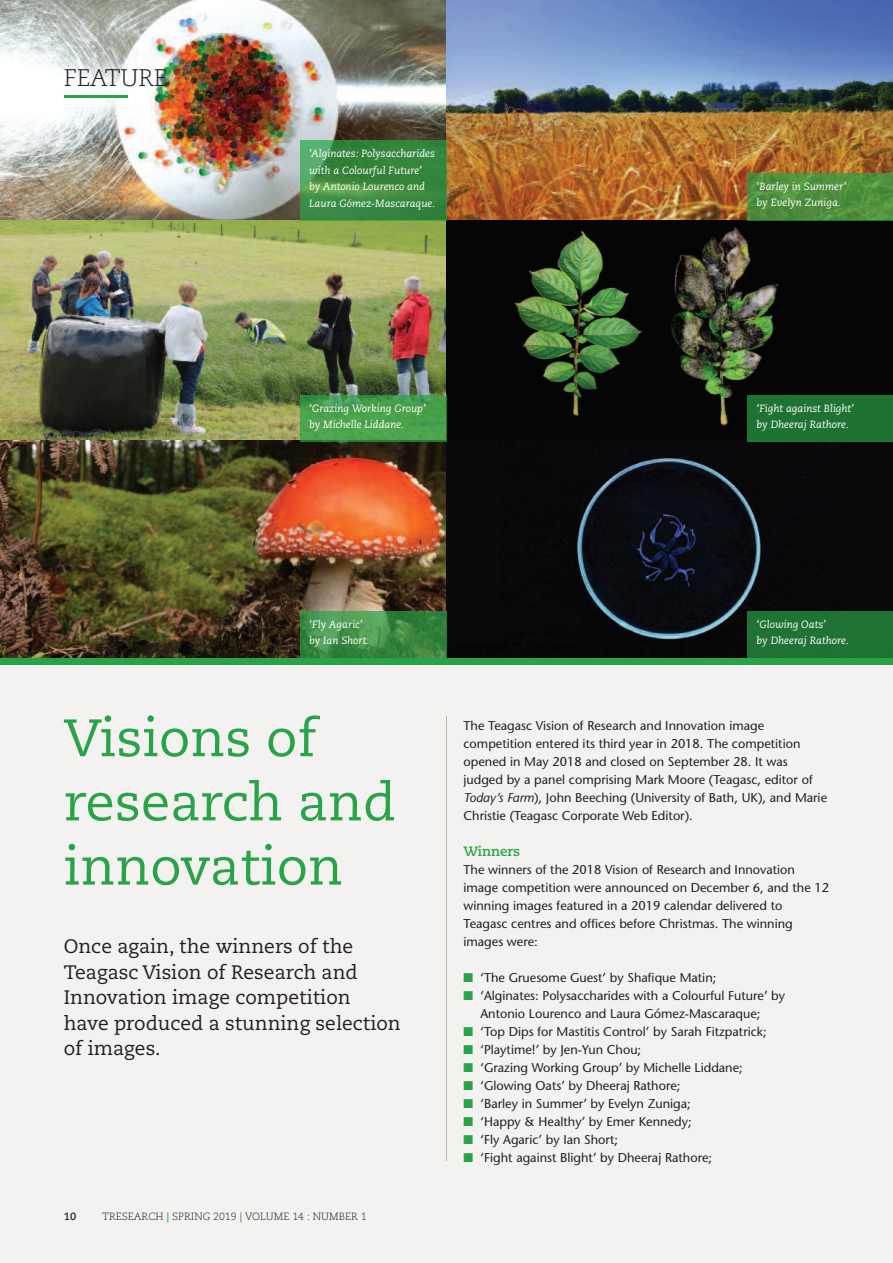
<style>
.page{position:relative;width:893px;height:1263px;background:#fff}
.page>*{position:absolute;margin:0;border:0;box-sizing:border-box;transform-origin:0 0}
.t1{font:52.5px/64.2px "Caecilia";color:#29a347}
.t2{font:300 24px "Caecilia";letter-spacing:-.015em;color:#231f20}
.t3{font:19.5px/25.5px "Caecilia";color:#231f20}
.t4{font:700 13.5px "Caecilia";color:#29a347}
.t5{font:12.75px/18px "Stone Sans";color:#231f20}
.t6{font:italic 10.5px/16.5px "Caecilia";color:#fff}
.t7{font:300 10.5px "Caecilia";color:#231f20}
.t8{font:700 10.5px "Caecilia";color:#231f20}
.s1{font-weight:700;color:#29a347}
.s2{font-weight:700;color:#5b9e44}
.s3{font-style:italic}
.s4{color:#29a347}
</style>
<div class="page">
<img style="left:0;top:0;width:446px;height:220px">
<img style="left:446px;top:0;width:447px;height:220px">
<img style="left:0;top:220px;width:446px;height:221px">
<img style="left:446px;top:220px;width:447px;height:221px">
<img style="left:0;top:441px;width:446px;height:217px">
<svg style="left:446px;top:441px;width:447px;height:217px;fill:#09090c"></svg>
<div style="left:0;top:665px;width:893px;height:598px;background:#f3f2f1"></div>
<hr style="left:446px;top:716px;width:1px;height:445px;background:#c2b9a6">
<div style="left:0;top:658px;width:893px;height:7px;background:#29a347"></div>
<hr style="left:64px;top:95px;width:64px;height:2px;background:#29a347">
<div style="left:300px;top:140px;width:146px;height:80px;background:#29a347;opacity:.7"></div>
<div style="left:300px;top:395px;width:146px;height:46px;background:#29a347;opacity:.7"></div>
<div style="left:300px;top:611px;width:146px;height:47px;background:#29a347;opacity:.7"></div>
<div style="left:748px;top:173px;width:145px;height:47px;background:#29a347;opacity:.7"></div>
<div style="left:748px;top:395px;width:145px;height:46px;background:#1e7332"></div>
<div style="left:748px;top:611px;width:145px;height:47px;background:#1f7434"></div>
<h2 class="t2" style="left:64px;top:68px;width:105px">FEATURE</h2>
<p class="t6" style="left:309px;top:146px;width:127px">‘Alginates: Polysaccharides with a Colourful Future’ by Antonio Lourenco and<br>Laura Gómez-Mascaraque.</p>
<p class="t6" style="left:757px;top:179px;width:91px">‘Barley in Summer’ by Evelyn Zuniga.</p>
<p class="t6" style="left:309px;top:401px;width:118px">‘Grazing Working Group’ by Michelle Liddane.</p>
<p class="t6" style="left:757px;top:401px;width:99px">‘Fight against Blight’ by Dheeraj Rathore.</p>
<p class="t6" style="left:309px;top:617px;width:62px">‘Fly Agaric’ by Ian Short.</p>
<h1 class="t1" style="left:64px;top:710px;width:334px">Visions of research and innovation</h1>
<h3 class="t3" style="left:64px;top:935px;width:338px">Once again, the winners of the<br>Teagasc Vision of Research and<br>Innovation image competition<br>have produced a stunning selection of images.</h3>
<p class="t8" style="left:64px;top:1212px;width:14px">10</p>
<p class="t7" style="left:102px;top:1212px;width:266px">TRESEARCH <span class="s1">|</span> SPRING 2019 <span class="s2">|</span> VOLUME 14 : NUMBER 1</p>
<p class="t6" style="left:757px;top:617px;width:94px">‘Glowing Oats’<br>by Dheeraj Rathore.</p>
<p class="t5" style="left:463px;top:718px;width:365px">The Teagasc Vision of Research and Innovation image competition entered its third year in 2018. The competition opened in May 2018 and closed on September 28. It was judged by a panel comprising Mark Moore (Teagasc, editor of <span class="s3">Today’s Farm</span>), John Beeching (University of Bath, UK), and Marie Christie (Teagasc Corporate Web Editor).</p>
<p class="t4" style="left:463px;top:845px;width:58px">Winners</p>
<p class="t5" style="left:463px;top:862px;width:367px">The winners of the 2018 Vision of Research and Innovation image competition were announced on December 6, and the 12 winning images featured in a 2019 calendar delivered to Teagasc centres and offices before Christmas. The winning images were:</p>
<p class="t5" style="left:463px;top:970px;width:254px"><span class="s4">■</span> ‘The Gruesome Guest’ by Shafique Matin;</p>
<p class="t5" style="left:463px;top:988px;width:323px;text-align:center"><span class="s4">■</span> ‘Alginates: Polysaccharides with a Colourful Future’ by<br>Antonio Lourenco and Laura Gómez-Mascaraque;</p>
<p class="t5" style="left:463px;top:1024px;width:305px"><span class="s4">■</span> ‘Top Dips for Mastitis Control’ by Sarah Fitzpatrick;</p>
<p class="t5" style="left:463px;top:1042px;width:179px"><span class="s4">■</span> ‘Playtime!’ by Jen-Yun Chou;</p>
<p class="t5" style="left:463px;top:1060px;width:281px"><span class="s4">■</span> ‘Grazing Working Group’ by Michelle Liddane;</p>
<p class="t5" style="left:463px;top:1078px;width:219px"><span class="s4">■</span> ‘Glowing Oats’ by Dheeraj Rathore;</p>
<p class="t5" style="left:463px;top:1096px;width:229px"><span class="s4">■</span> ‘Barley in Summer’ by Evelyn Zuniga;</p>
<p class="t5" style="left:463px;top:1114px;width:230px"><span class="s4">■</span> ‘Happy &amp; Healthy’ by Emer Kennedy;</p>
<p class="t5" style="left:463px;top:1132px;width:156px"><span class="s4">■</span> ‘Fly Agaric’ by Ian Short;</p>
<p class="t5" style="left:463px;top:1150px;width:250px"><span class="s4">■</span> ‘Fight against Blight’ by Dheeraj Rathore;</p>
</div>
